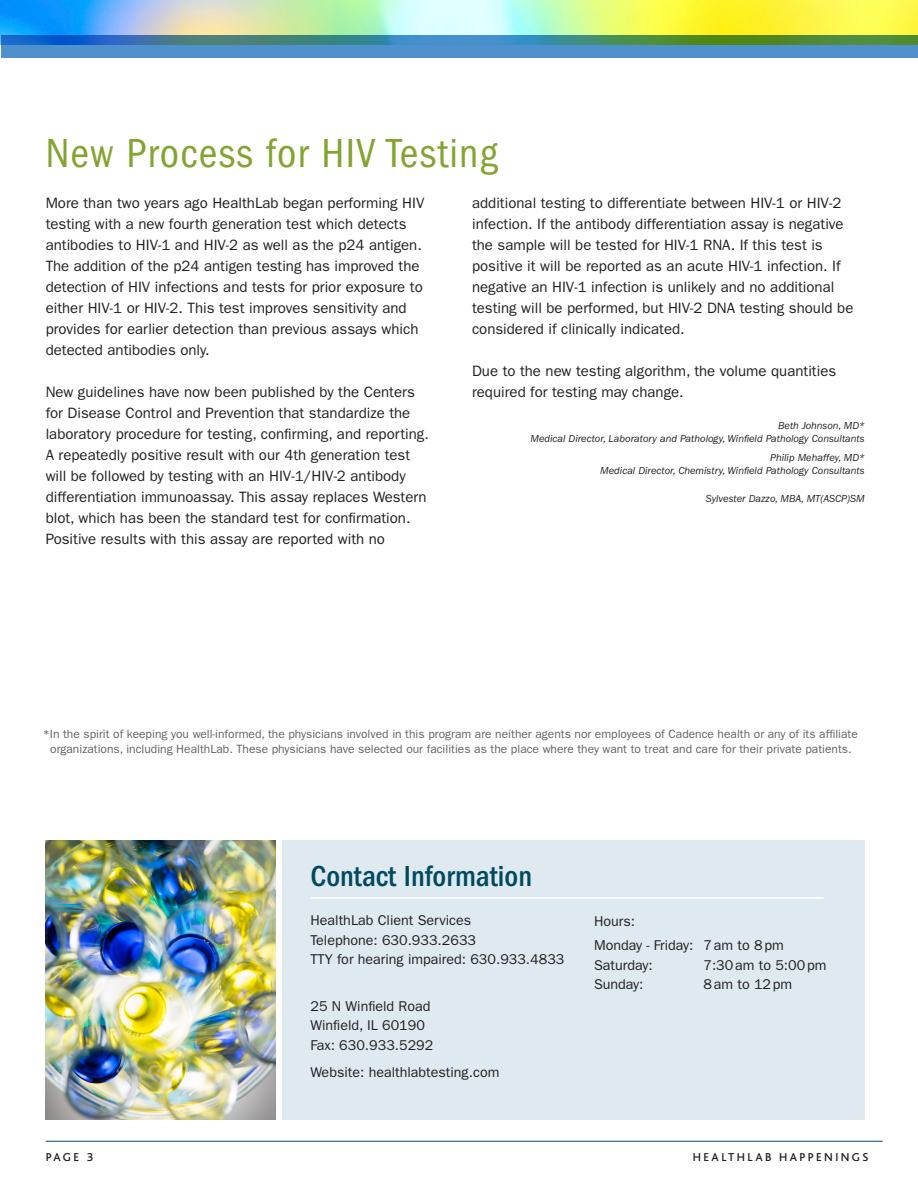
<style>
.page{position:relative;width:918px;height:1188px;background:#fff}
.page>*{position:absolute;margin:0;border:0;box-sizing:border-box;transform-origin:0 0}
.t1{font:condensed 42px "ITC Franklin Gothic Std";letter-spacing:.03em;color:#83a431}
.heading{font:500 condensed 30px "ITC Franklin Gothic Std";color:#004960}
.t2{font:15px/21px "ITC Franklin Gothic Std";color:#231f20}
.t3{font:14.25px/19.5px "ITC Franklin Gothic Std";color:#231f20}
.t4{font:12px/14.4px "ITC Franklin Gothic Std";color:#636366;text-align:center}
.t5{font:500 12px "Bliss";letter-spacing:.2em;color:#231f20}
.t6{font:italic 10.5px/12.6px "ITC Franklin Gothic Std";color:#231f20;text-align:right}
</style>
<div class="page">
<div style="left:282px;top:841px;width:583px;height:279px;background:#deeaf0"></div>
<img style="left:1px;top:0;width:917px;height:36px">
<svg style="left:1px;top:36px;width:917px;height:22px;background:#498aab"></svg>
<hr style="left:46px;top:1141px;width:837px;height:1px;background:#00447b">
<img style="left:46px;top:841px;width:229px;height:279px">
<hr style="left:311px;top:897px;width:513px;height:2px;background:#fff">
<p class="t1" style="left:46px;top:130px;width:454px">New Process for HIV Testing</p>
<p class="t2" style="left:46px;top:193px;width:380px">More than two years ago HealthLab began performing HIV testing with a new fourth generation test which detects antibodies to HIV-1 and HIV-2 as well as the p24 antigen.<br>The addition of the p24 antigen testing has improved the detection of HIV infections and tests for prior exposure to either HIV-1 or HIV-2. This test improves sensitivity and provides for earlier detection than previous assays which detected antibodies only.</p>
<p class="t2" style="left:46px;top:381px;width:385px">New guidelines have now been published by the Centers for Disease Control and Prevention that standardize the laboratory procedure for testing, confirming, and reporting.<br>A repeatedly positive result with our 4th generation test will be followed by testing with an HIV-1/HIV-2 antibody differentiation immunoassay. This assay replaces Western blot, which has been the standard test for confirmation.<br>Positive results with this assay are reported with no</p>
<p class="t2" style="left:472px;top:193px;width:383px">additional testing to differentiate between HIV-1 or HIV-2 infection. If the antibody differentiation assay is negative the sample will be tested for HIV-1 RNA. If this test is positive it will be reported as an acute HIV-1 infection. If negative an HIV-1 infection is unlikely and no additional testing will be performed, but HIV-2 DNA testing should be considered if clinically indicated.</p>
<p class="t2" style="left:472px;top:360px;width:366px">Due to the new testing algorithm, the volume quantities required for testing may change.</p>
<p class="t6" style="left:531px;top:420px;width:336px">Beth Johnson, MD*<br>Medical Director, Laboratory and Pathology, Winfield Pathology Consultants</p>
<p class="t6" style="left:600px;top:452px;width:266px">Philip Mehaffey, MD*<br>Medical Director, Chemistry, Winfield Pathology Consultants</p>
<p class="t6" style="left:706px;top:492px;width:161px">Sylvester Dazzo, MBA, MT(ASCP)SM</p>
<p class="t4" style="left:43px;top:727px;width:817px">*In the spirit of keeping you well-informed, the physicians involved in this program are neither agents nor employees of Cadence health or any of its affiliate organizations, including HealthLab. These physicians have selected our facilities as the place where they want to treat and care for their private patients.</p>
<p class="heading" style="left:311px;top:859px;width:223px">Contact Information</p>
<p class="t3" style="left:311px;top:911px;width:255px">HealthLab Client Services<br>Telephone: 630.933.2633<br>TTY for hearing impaired: 630.933.4833</p>
<p class="t3" style="left:311px;top:997px;width:124px">25 N Winfield Road<br>Winfield, IL 60190<br>Fax: 630.933.5292</p>
<p class="t3" style="left:311px;top:1063px;width:190px">Website: healthlabtesting.com</p>
<p class="t3" style="left:594px;top:912px;width:43px">Hours:</p>
<p class="t3" style="left:594px;top:936px;width:191px">Monday - Friday: 7am to 8pm<br>Saturday:</p>
<p class="t3" style="left:703px;top:955px;width:124px">7:30am to 5:00pm</p>
<p class="t3" style="left:594px;top:975px;width:51px">Sunday:</p>
<p class="t3" style="left:703px;top:975px;width:90px">8am to 12pm</p>
<p class="t5" style="left:46px;top:1151px;width:49px">PAGE 3</p>
<p class="t5" style="left:693px;top:1151px;width:177px">HEALTHLAB HAPPENINGS</p>
</div>
